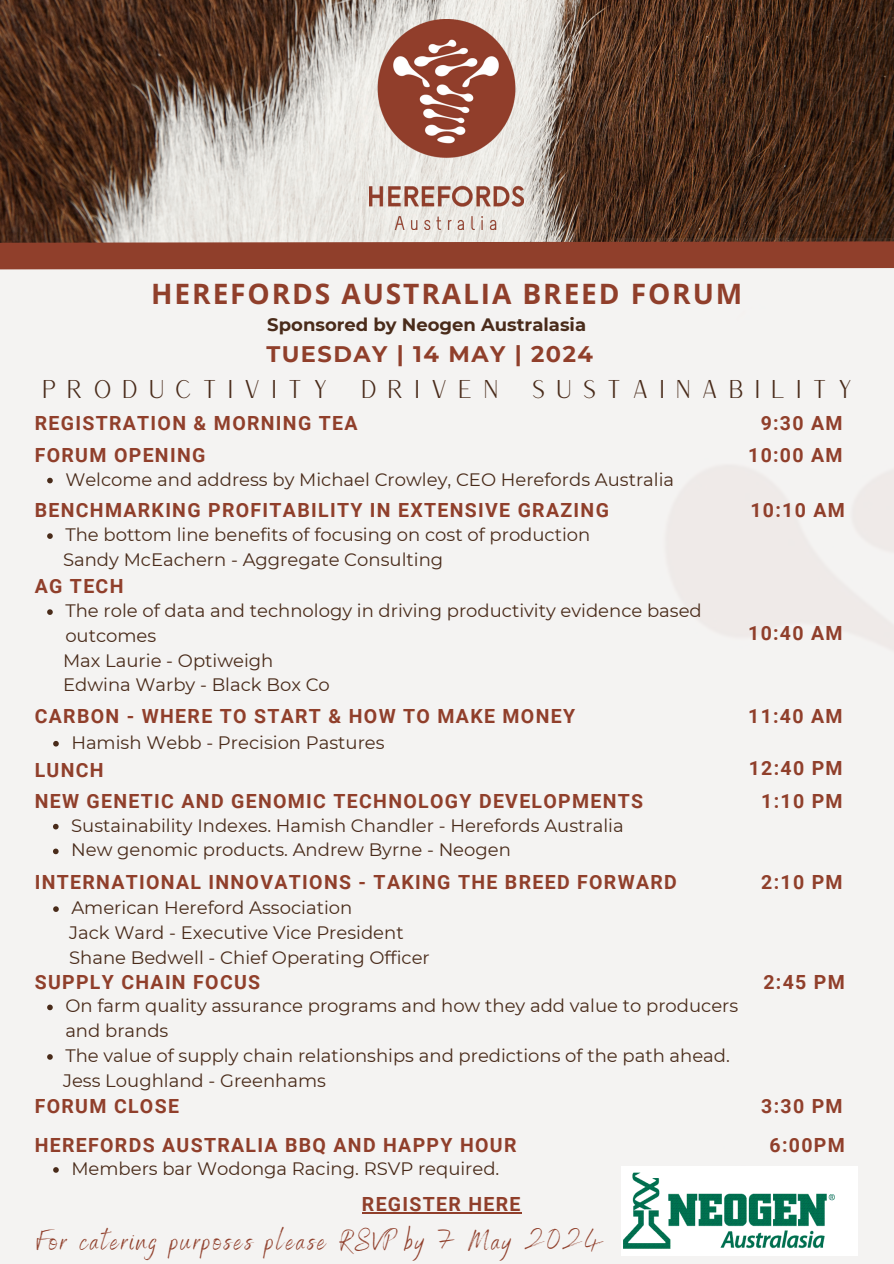
<style>
.page{position:relative;width:894px;height:1264px;background:#fff}
.page>*{position:absolute;margin:0;border:0;box-sizing:border-box;transform-origin:0 0}
.t1{font:28.5px "Benedict";letter-spacing:.09em;color:#903f2b}
.t2{font:700 28.05px "Open Sans";letter-spacing:.065em;color:#903f2b}
.t3{font:25.05px "Versailles";letter-spacing:.375em;color:#492b1a}
.t4{font:700 22.5px "Montserrat";letter-spacing:.065em;color:#903f2b}
.t5{font:700 19.5px "Roboto";letter-spacing:.065em;color:#903f2b}
.t6{font:18px/24.8px "Montserrat";color:#492b1a}
.t7{font:700 18px "Montserrat";color:#492b1a}
</style>
<div class="page">
<div style="left:0;top:0;width:893px;height:1263px;background:#f4f3f2"></div>
<img style="left:1px;top:0;width:892px;height:226px">
<img style="left:369px;top:20px;width:154px;height:206px">
<svg style="left:0;top:226px;width:893px;height:44px;background:#965f4f"></svg>
<img style="left:621px;top:1166px;width:236px;height:89px">
<svg style="left:47px;top:478px;width:6px;height:5px"></svg>
<svg style="left:47px;top:533px;width:6px;height:6px"></svg>
<svg style="left:47px;top:609px;width:6px;height:6px"></svg>
<svg style="left:53px;top:741px;width:6px;height:5px"></svg>
<svg style="left:53px;top:823px;width:6px;height:6px"></svg>
<svg style="left:53px;top:848px;width:6px;height:6px"></svg>
<svg style="left:53px;top:906px;width:6px;height:5px"></svg>
<svg style="left:47px;top:1004px;width:6px;height:6px"></svg>
<svg style="left:47px;top:1054px;width:6px;height:5px"></svg>
<svg style="left:53px;top:1167px;width:6px;height:5px"></svg>
<hr style="left:362px;top:1212px;width:159px;height:1px;background:#903f2b">
<p class="t2" style="left:151px;top:274px;width:592px">HEREFORDS AUSTRALIA BREED FORUM</p>
<h5 class="t7" style="left:267px;top:313px;width:320px">Sponsored by Neogen Australasia</h5>
<p class="t4" style="left:266px;top:340px;width:328px">TUESDAY | 14 MAY | 2024</p>
<p class="t3" style="left:42px;top:372px;width:288px">PRODUCTIVITY</p>
<p class="t3" style="left:360px;top:372px;width:140px">DRIVEN</p>
<p class="t3" style="left:531px;top:372px;width:323px">SUSTAINABILITY</p>
<p class="t5" style="left:35px;top:412px;width:324px">REGISTRATION &amp; MORNING TEA</p>
<h5 class="t5" style="left:760px;top:412px;width:83px">9:30 AM</h5>
<h5 class="t5" style="left:35px;top:444px;width:172px">FORUM OPENING</h5>
<h5 class="t5" style="left:748px;top:444px;width:96px">10:00 AM</h5>
<h5 class="t6" style="left:65px;top:467px;width:610px">Welcome and address by Michael Crowley, CEO Herefords Australia</h5>
<h5 class="t5" style="left:35px;top:498px;width:575px">BENCHMARKING PROFITABILITY IN EXTENSIVE GRAZING</h5>
<h5 class="t5" style="left:750px;top:498px;width:96px">10:10 AM</h5>
<h5 class="t6" style="left:65px;top:522px;width:526px">The bottom line benefits of focusing on cost of production</h5>
<h5 class="t6" style="left:63px;top:547px;width:381px">Sandy McEachern - Aggregate Consulting</h5>
<h5 class="t5" style="left:35px;top:574px;width:90px">AG TECH</h5>
<h5 class="t5" style="left:748px;top:621px;width:96px">10:40 AM</h5>
<p class="t6" style="left:65px;top:598px;width:637px">The role of data and technology in driving productivity evidence based outcomes</p>
<h1 class="t6" style="left:63px;top:648px;width:212px">Max Laurie - Optiweigh</h1>
<h6 class="t6" style="left:63px;top:672px;width:268px">Edwina Warby - Black Box Co</h6>
<h4 class="t5" style="left:35px;top:705px;width:541px">CARBON - WHERE TO START &amp; HOW TO MAKE MONEY</h4>
<h3 class="t5" style="left:748px;top:705px;width:96px">11:40 AM</h3>
<h5 class="t6" style="left:71px;top:730px;width:314px">Hamish Webb - Precision Pastures</h5>
<h5 class="t5" style="left:35px;top:758px;width:70px">LUNCH</h5>
<p class="t5" style="left:748px;top:756px;width:95px">12:40 PM</p>
<p class="t5" style="left:35px;top:789px;width:610px">NEW GENETIC AND GENOMIC TECHNOLOGY DEVELOPMENTS</p>
<p class="t5" style="left:761px;top:789px;width:83px">1:10 PM</p>
<h5 class="t6" style="left:71px;top:812px;width:554px">Sustainability Indexes. Hamish Chandler - Herefords Australia</h5>
<h5 class="t6" style="left:71px;top:837px;width:441px">New genomic products. Andrew Byrne - Neogen</h5>
<h5 class="t5" style="left:35px;top:870px;width:643px">INTERNATIONAL INNOVATIONS - TAKING THE BREED FORWARD</h5>
<p class="t6" style="left:71px;top:895px;width:282px">American Hereford Association</p>
<h5 class="t6" style="left:69px;top:920px;width:336px">Jack Ward - Executive Vice President</h5>
<h5 class="t6" style="left:69px;top:944px;width:362px">Shane Bedwell - Chief Operating Officer</h5>
<p class="t5" style="left:761px;top:870px;width:83px">2:10 PM</p>
<p class="t5" style="left:35px;top:971px;width:227px">SUPPLY CHAIN FOCUS</p>
<p class="t5" style="left:763px;top:971px;width:83px">2:45 PM</p>
<p class="t6" style="left:65px;top:993px;width:674px">On farm quality assurance programs and how they add value to producers and brands</p>
<h5 class="t6" style="left:65px;top:1043px;width:666px">The value of supply chain relationships and predictions of the path ahead.</h5>
<p class="t6" style="left:63px;top:1067px;width:264px">Jess Loughland - Greenhams</p>
<p class="t5" style="left:35px;top:1095px;width:146px">FORUM CLOSE</p>
<p class="t5" style="left:761px;top:1095px;width:83px">3:30 PM</p>
<h5 class="t5" style="left:35px;top:1133px;width:483px">HEREFORDS AUSTRALIA BBQ AND HAPPY HOUR</h5>
<p class="t5" style="left:769px;top:1133px;width:77px">6:00PM</p>
<p class="t6" style="left:71px;top:1156px;width:429px">Members bar Wodonga Racing. RSVP required.</p>
<h5 class="t5" style="left:362px;top:1192px;width:160px">REGISTER HERE</h5>
<h5 class="t1" style="left:37px;top:1222px;width:568px">For catering purposes please RSVP by 7 May 2024</h5>
</div>
